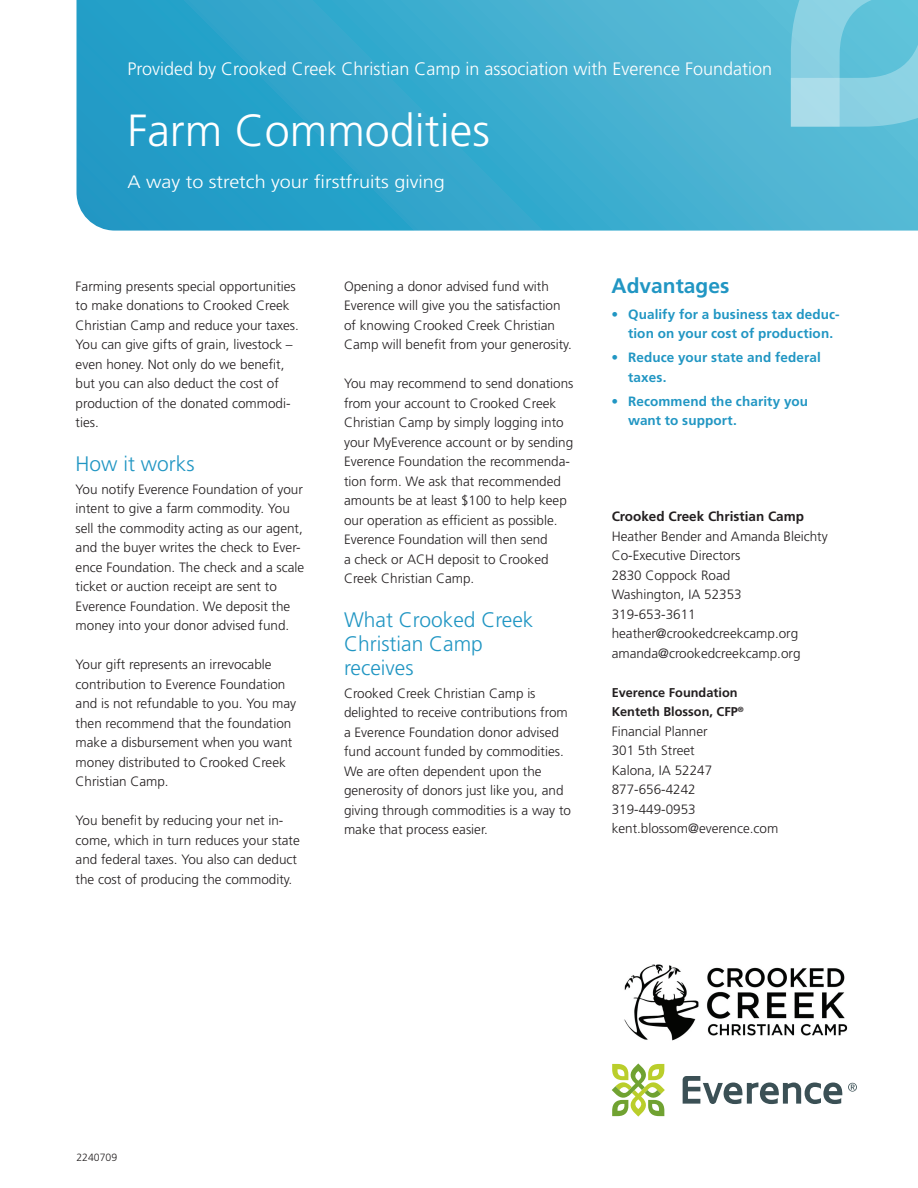
<style>
.page{position:relative;width:918px;height:1188px;background:#fff}
.page>*{position:absolute;margin:0;border:0;box-sizing:border-box;transform-origin:0 0}
.t1{font:300 45px "Frutiger LT Std";color:#fff}
.t2{font:300 21px/24px "Frutiger LT Std";color:#2196c3}
.t3{font:700 21px "Frutiger LT Std";color:#2196c3}
.t4{font:300 18px "Frutiger LT Std";color:#fff}
.t5{font:300 18px "Frutiger LT Std";color:#fff;scale:1.1 1}
.t6{font:300 13.5px/19.5px "Frutiger LT Std";color:#231f20}
.t7{font:700 13.5px/19.5px "Frutiger LT Std";letter-spacing:.01em;color:#2196c3}
.t8{font:700 13.5px "Frutiger LT Std";color:#231f20}
.t9{font:700 12.75px/19.5px "Frutiger LT Std";color:#231f20}
.t10{font:300 10.5px "Frutiger LT Std";color:#231f20}
</style>
<div class="page">
<svg style="left:77px;top:0;width:841px;height:231px;background:#3aaacd"></svg>
<svg style="left:791px;top:0;width:127px;height:127px;background:#7fcde0"></svg>
<svg style="left:683px;top:1076px;width:159px;height:28px"></svg>
<svg style="left:612px;top:1063px;width:53px;height:54px"></svg>
<svg style="left:848px;top:1083px;width:9px;height:9px"></svg>
<img style="left:624px;top:964px;width:224px;height:77px">
<h3 class="t4" style="left:127px;top:59px;width:646px">Provided by Crooked Creek Christian Camp in association with Everence Foundation</h3>
<h1 class="t1" style="left:127px;top:105px;width:364px">Farm Commodities</h1>
<h3 class="t5" style="left:127px;top:172px;width:290px">A way to stretch your firstfruits giving</h3>
<p class="t6" style="left:76px;top:277px;width:225px">Farming presents special opportunities to make donations to Crooked Creek<br>Christian Camp and reduce your taxes.<br>You can give gifts of grain, livestock – even honey. Not only do we benefit, but you can also deduct the cost of production of the donated commodi&shy;ties.</p>
<h2 class="t2" style="left:76px;top:452px;width:121px">How it works</h2>
<p class="t6" style="left:76px;top:480px;width:230px">You notify Everence Foundation of your intent to give a farm commodity. You sell the commodity acting as our agent, and the buyer writes the check to Ever&shy;ence Foundation. The check and a scale ticket or auction receipt are sent to Everence Foundation. We deposit the money into your donor advised fund.</p>
<p class="t6" style="left:76px;top:655px;width:222px">Your gift represents an irrevocable contribution to Everence Foundation and is not refundable to you. You may then recommend that the foundation make a disbursement when you want money distributed to Crooked Creek<br>Christian Camp.</p>
<p class="t6" style="left:76px;top:811px;width:226px">You benefit by reducing your net in&shy;come, which in turn reduces your state and federal taxes. You also can deduct the cost of producing the commodity.</p>
<p class="t6" style="left:344px;top:277px;width:229px">Opening a donor advised fund with Everence will give you the satisfaction of knowing Crooked Creek Christian Camp will benefit from your generosity.</p>
<p class="t6" style="left:344px;top:374px;width:231px">You may recommend to send donations from your account to Crooked Creek Christian Camp by simply logging into your MyEverence account or by sending Everence Foundation the recommenda&shy;tion form. We ask that recommended amounts be at least $100 to help keep our operation as efficient as possible.<br>Everence Foundation will then send<br>a check or ACH deposit to Crooked Creek Christian Camp.</p>
<h2 class="t2" style="left:344px;top:608px;width:191px">What Crooked Creek<br>Christian Camp receives</h2>
<p class="t6" style="left:344px;top:684px;width:229px">Crooked Creek Christian Camp is delighted to receive contributions from a Everence Foundation donor advised fund account funded by commodities.<br>We are often dependent upon the generosity of donors just like you, and giving through commodities is a way to make that process easier.</p>
<h2 class="t3" style="left:612px;top:274px;width:119px">Advantages</h2>
<p class="t7" style="left:628px;top:304px;width:213px;text-indent:-16px">• Qualify for a business tax deduc&shy;tion on your cost of production.</p>
<p class="t7" style="left:628px;top:348px;width:194px;text-indent:-16px">• Reduce your state and federal taxes.</p>
<p class="t7" style="left:628px;top:391px;width:181px;text-indent:-16px">• Recommend the charity you want to support.</p>
<p class="t8" style="left:612px;top:509px;width:194px">Crooked Creek Christian Camp</p>
<p class="t6" style="left:612px;top:526px;width:218px">Heather Bender and Amanda Bleichty<br>Co-Executive Directors<br>2830 Coppock Road<br>Washington, IA 52353<br>319-653-3611 heather@crookedcreekcamp.org amanda@crookedcreekcamp.org</p>
<p class="t9" style="left:612px;top:683px;width:134px">Everence Foundation<br>Kenteth Blosson, CFP<sup>®</sup></p>
<p class="t6" style="left:612px;top:721px;width:168px">Financial Planner<br>301 5th Street<br>Kalona, IA 52247<br>877-656-4242<br>319-449-0953 kent.blossom@everence.com</p>
<p class="t10" style="left:76px;top:1151px;width:42px">2240709</p>
</div>
